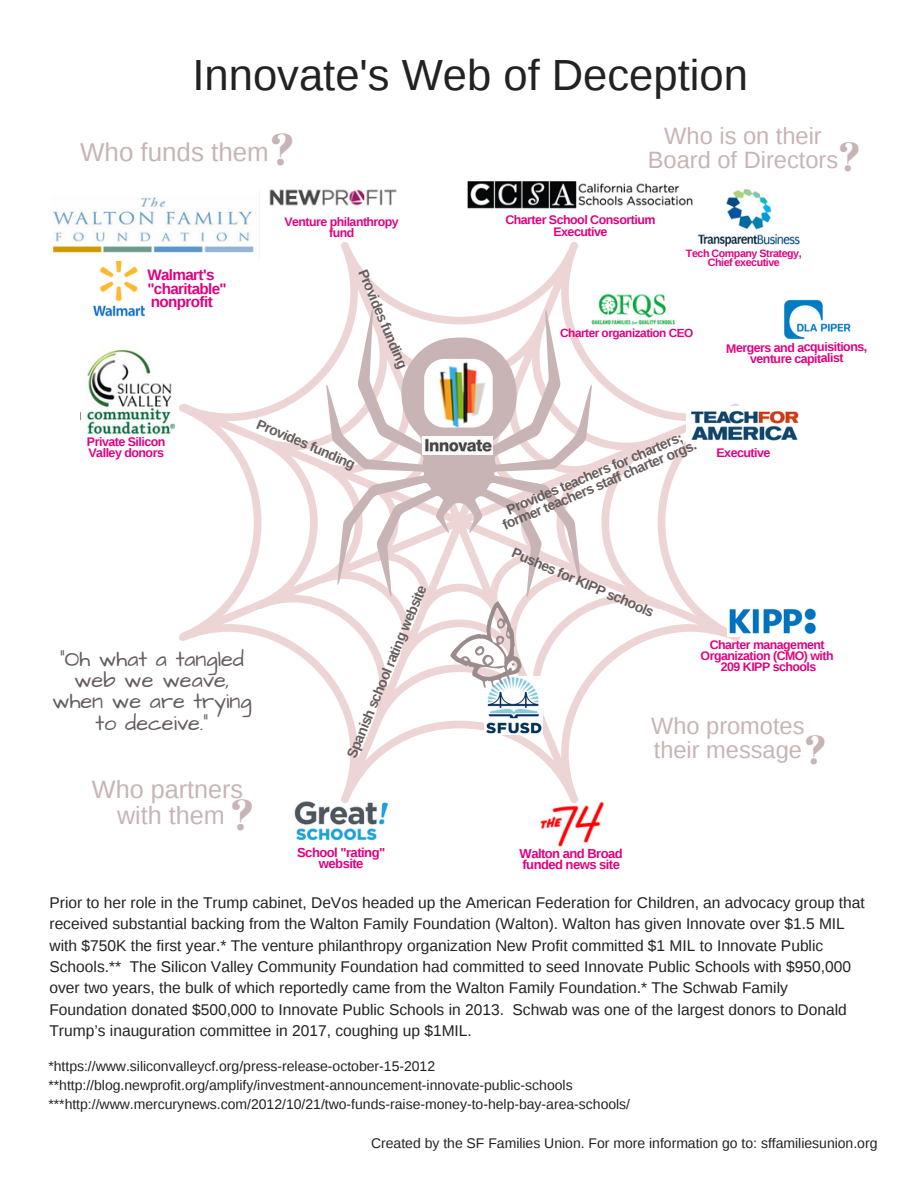
<style>
.page{position:relative;width:918px;height:1188px;background:#fff}
.page>*{position:absolute;margin:0;border:0;box-sizing:border-box;transform-origin:0 0}
.t1{font:43.65px "Liberation Sans";color:#222}
.t2{font:40.5px "Abril Fatface";color:#c8b4b4}
.t3{font:25.95px "Liberation Sans";color:#c8b4b4}
.t4{font:25.2px/25.8px "Liberation Sans";color:#c8b4b4}
.t5{font:23.7px/23.7px "Liberation Sans";color:#c8b4b4}
.t6{font:23.55px/23.7px "Liberation Sans";color:#c8b4b4}
.t7{font:21.75px/21.3px "Architects Daughter";color:#665c5c;text-align:center}
.t8{font:15.6px/21.3px "Liberation Sans";color:#222}
.t9{font:700 15.15px/13.5px "Liberation Sans";letter-spacing:-.04em;color:#e10080}
.t10{font:13.95px/19.2px "Liberation Sans";color:#222}
.t11{font:700 13.95px/12.3px "Liberation Sans";color:#665c5c;text-align:center}
.t12{font:700 13.05px/11.2px "Liberation Sans";letter-spacing:-.04em;color:#e10080}
.t13{font:700 12.45px/11.2px "Liberation Sans";letter-spacing:-.04em;color:#e10080;text-align:center}
.t14{font:700 12.3px/11.2px "Liberation Sans";letter-spacing:-.04em;color:#e10080;text-align:center}
.t15{font:700 11.85px "Liberation Sans";letter-spacing:-.04em;color:#e10080}
.t16{font:700 10.65px/9px "Liberation Sans";letter-spacing:-.04em;color:#e10080;text-align:center}
.s1{font-family:"Abril Fatface";font-size:44.55px}
.s2{font-family:"Abril Fatface";font-size:43.2px}
.s3{font-family:"Abril Fatface";font-size:40.5px}
</style>
<div class="page">
<img style="left:86px;top:347px;width:90px;height:89px">
<img style="left:294px;top:803px;width:94px;height:38px">
<img style="left:540px;top:803px;width:64px;height:44px">
<svg style="left:179px;top:242px;width:561px;height:561px"></svg>
<img style="left:585px;top:281px;width:96px;height:52px">
<img style="left:687px;top:189px;width:113px;height:64px">
<svg style="left:326px;top:310px;width:266px;height:287px"></svg>
<img style="left:424px;top:359px;width:69px;height:69px;border-radius:20px">
<img style="left:467px;top:181px;width:235px;height:32px">
<img style="left:269px;top:189px;width:128px;height:17px">
<img style="left:686px;top:406px;width:113px;height:38px">
<img style="left:784px;top:299px;width:67px;height:41px">
<img style="left:728px;top:606px;width:88px;height:31px">
<img style="left:423px;top:436px;width:70px;height:18px">
<img style="left:485px;top:676px;width:57px;height:59px">
<svg style="left:439px;top:600px;width:99px;height:100px"></svg>
<img style="left:93px;top:261px;width:53px;height:56px">
<img style="left:53px;top:197px;width:207px;height:64px">
<h1 class="t1" style="left:193px;top:50px;width:557px">Innovate's Web of Deception</h1>
<h3 class="t3" style="left:80px;top:138px;width:217px">Who funds them<span class="s1">?</span></h3>
<p class="t9" style="left:147px;top:268px;width:81px">Walmart's "charitable" nonprofit</p>
<p class="t13" style="left:87px;top:436px;width:80px;text-align:left">Private Silicon<br>Valley donors</p>
<p class="t14" style="left:285px;top:216px;width:116px">Venture philanthropy fund</p>
<p class="t11" style="left:368px;top:268px;width:107px;rotate:67deg">Provides funding</p>
<p class="t11" style="left:260px;top:418px;width:107px;rotate:23deg">Provides funding</p>
<h3 class="t7" style="left:52px;top:649px;width:201px">"Oh what a tangled web we weave, when we are trying to deceive."</h3>
<h3 class="t4" style="left:117px;top:776px;width:139px;text-indent:-25px">Who partners with them <span class="s2">?</span></h3>
<p class="t11" style="left:345px;top:754px;width:187px;rotate:-67deg">Spanish school rating website</p>
<p class="t12" style="left:297px;top:847px;width:90px;text-align:center">School "rating" website</p>
<h3 class="t5" style="left:648px;top:124px;width:215px;text-indent:16px">Who is on their<br>Board of Directors<span class="s3">?</span></h3>
<p class="t13" style="left:505px;top:214px;width:152px">Charter School Consortium<br>Executive</p>
<p class="t16" style="left:686px;top:248px;width:117px">Tech Company Strategy,<br>Chief executive</p>
<p class="t15" style="left:560px;top:326px;width:135px">Charter organization CEO</p>
<p class="t13" style="left:726px;top:343px;width:143px;rotate:-1deg">Mergers and acquisitions, venture capitalist</p>
<p class="t11" style="left:496px;top:509px;width:211px;rotate:-23deg">Provides teachers for charters; former teachers staf charter orgs.</p>
<p class="t11" style="left:515px;top:547px;width:155px;rotate:23deg">Pushes for KIPP schools</p>
<p class="t13" style="left:717px;top:447px;width:55px">Executive</p>
<p class="t14" style="left:701px;top:639px;width:135px">Charter management<br>Organization (CMO) with<br>209 KIPP schools</p>
<h3 class="t6" style="left:651px;top:714px;width:155px">Who promotes their message</h3>
<h2 class="t2" style="left:804px;top:721px;width:25px">?</h2>
<p class="t12" style="left:520px;top:848px;width:105px">Walton and Broad funded news site</p>
<p class="t8" style="left:49px;top:892px;width:817px">Prior to her role in the Trump cabinet, DeVos headed up the American Federation for Children, an advocacy group that received substantial backing from the Walton Family Foundation (Walton). Walton has given Innovate over $1.5 MIL with $750K the first year.* The venture philanthropy organization New Profit committed $1 MIL to Innovate Public Schools.** The Silicon Valley Community Foundation had committed to seed Innovate Public Schools with $950,000 over two years, the bulk of which reportedly came from the Walton Family Foundation.* The Schwab Family Foundation donated $500,000 to Innovate Public Schools in 2013. Schwab was one of the largest donors to Donald Trump’s inauguration committee in 2017, coughing up $1MIL.</p>
<p class="t10" style="left:48px;top:1057px;width:583px">*https://www.siliconvalleycf.org/press-release-october-15-2012 **http://blog.newprofit.org/amplify/investment-announcement-innovate-public-schools ***http://www.mercurynews.com/2012/10/21/two-funds-raise-money-to-help-bay-area-schools/</p>
<p class="t10" style="left:371px;top:1133px;width:508px">Created by the SF Families Union. For more information go to: sffamiliesunion.org</p>
</div>
